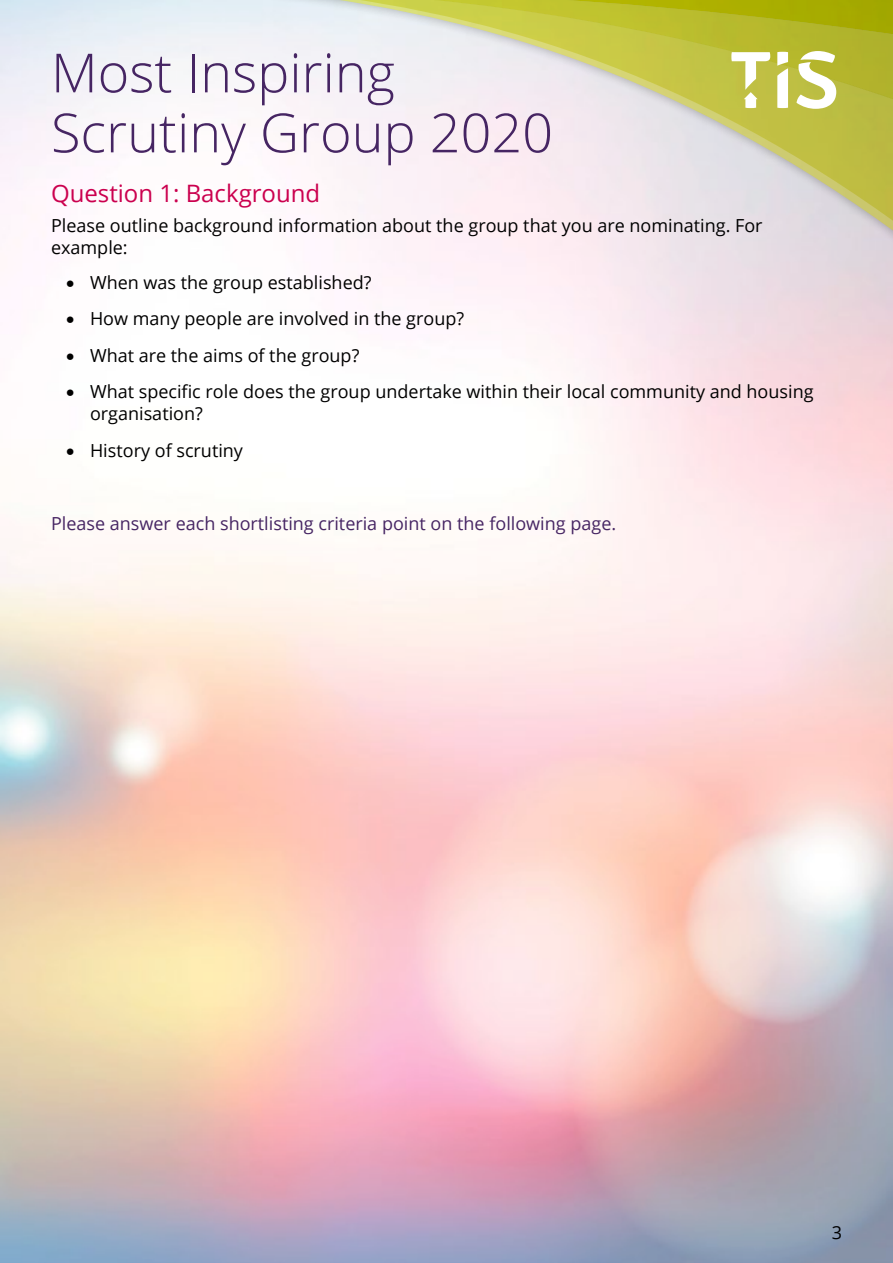
<style>
.page{position:relative;width:893px;height:1263px;background:#fff}
.page>*{position:absolute;margin:0;border:0;box-sizing:border-box;transform-origin:0 0}
.t1{font:300 54px/60px "Open Sans";color:#462563}
.t2{font:24px "Open Sans";color:#cb004e}
.t3{font:18px/21.6px "Open Sans";color:#000}
.t4{font:18px "Open Sans";color:#462563}
</style>
<div class="page">
<div style="left:225px;top:0;width:668px;height:250px;background:#000;opacity:.6"></div>
<svg style="left:234px;top:0;width:659px;height:240px"></svg>
<svg style="left:255px;top:103px;width:638px;height:127px"></svg>
<svg style="left:254px;top:36px;width:639px;height:67px"></svg>
<svg style="left:254px;top:0;width:639px;height:36px;background:#c6ca60"></svg>
<svg style="left:777px;top:52px;width:11px;height:56px"></svg>
<svg style="left:796px;top:51px;width:40px;height:58px"></svg>
<svg style="left:731px;top:52px;width:39px;height:56px"></svg>
<h1 class="t1" style="left:51px;top:41px;width:503px">Most Inspiring<br>Scrutiny Group 2020</h1>
<h2 class="t2" style="left:51px;top:177px;width:271px">Question 1: Background</h2>
<p class="t3" style="left:51px;top:214px;width:713px">Please outline background information about the group that you are nominating. For example:</p>
<p class="t3" style="left:66px;top:271px;width:307px">• When was the group established?</p>
<p class="t3" style="left:66px;top:307px;width:400px">• How many people are involved in the group?</p>
<p class="t3" style="left:66px;top:344px;width:295px">• What are the aims of the group?</p>
<p class="t3" style="left:90px;top:381px;width:725px;text-indent:-24px">• What specific role does the group undertake within their local community and housing organisation?</p>
<p class="t3" style="left:66px;top:439px;width:178px">• History of scrutiny</p>
<p class="t4" style="left:51px;top:511px;width:567px">Please answer each shortlisting criteria point on the following page.</p>
<p class="t3" style="left:832px;top:1221px;width:12px">3</p>
</div>
